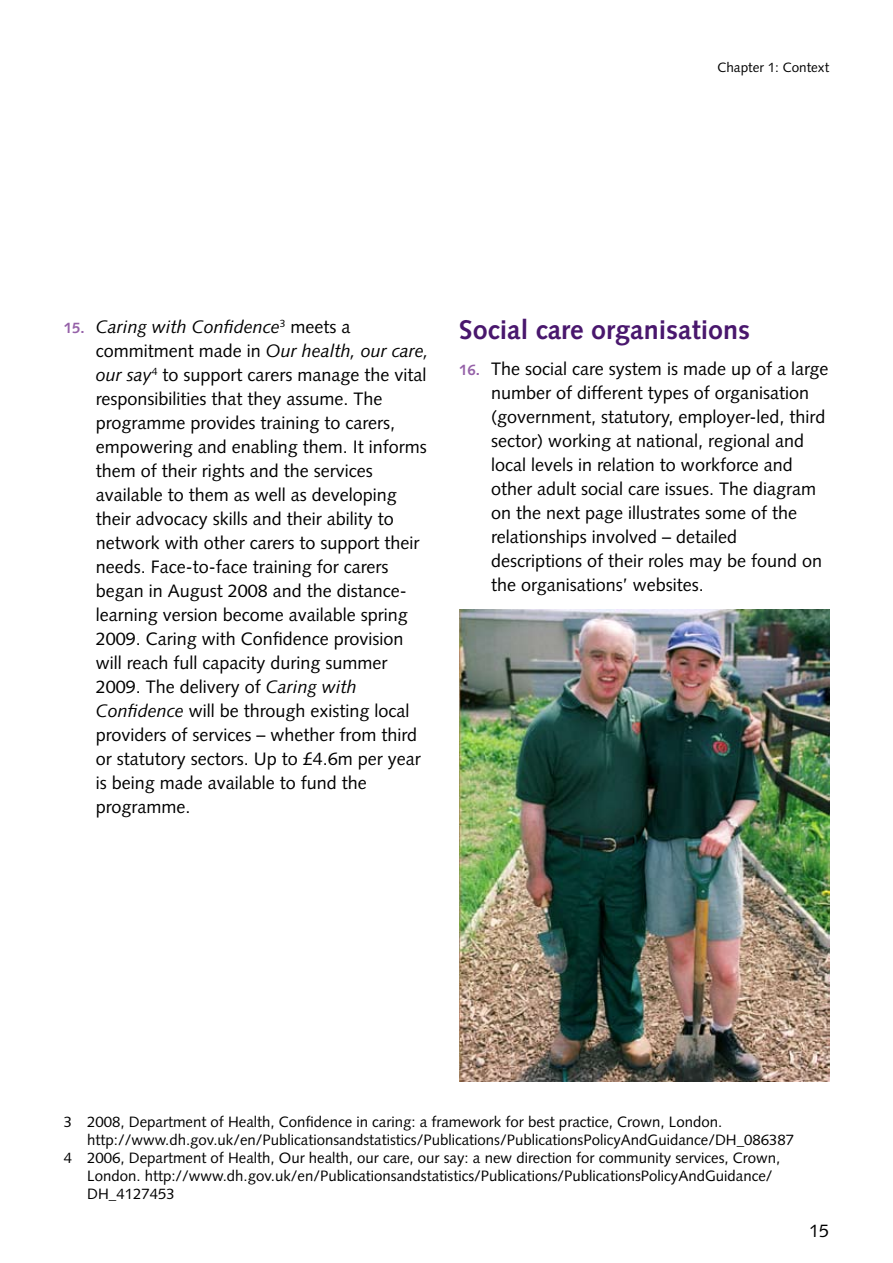
<style>
.page{position:relative;width:893px;height:1263px;background:#fff}
.page>*{position:absolute;margin:0;border:0;box-sizing:border-box;transform-origin:0 0}
.t1{font:700 27px "Syntax";color:#49176d}
.t2{font:18px/24px "Syntax";color:#000}
.t3{font:15px "Syntax";color:#000}
.t4{font:13.5px "Syntax";color:#000}
.s1{font-weight:700;font-size:15px;color:#9561a8}
.s2{font-style:italic}
</style>
<div class="page">
<img style="left:459px;top:609px;width:370px;height:472px">
<p class="t4" style="left:717px;top:60px;width:113px">Chapter 1: Context</p>
<p class="t2" style="left:96px;top:314px;width:335px;text-indent:-32px"><span class="s1">15.</span> <span class="s2">Caring with Confidence</span><sup>3</sup> meets a commitment made in <span class="s2">Our health, our care, our say</span><sup>4</sup> to support carers manage the vital responsibilities that they assume. The programme provides training to carers, empowering and enabling them. It informs them of their rights and the services available to them as well as developing their advocacy skills and their ability to network with other carers to support their needs. Face-to-face training for carers began in August 2008 and the distance&shy;learning version become available spring 2009. Caring with Confidence provision will reach full capacity during summer 2009. The delivery of <span class="s2">Caring with Confidence</span> will be through existing local providers of services – whether from third or statutory sectors. Up to £4.6m per year is being made available to fund the programme.</p>
<h1 class="t1" style="left:459px;top:315px;width:292px">Social care organisations</h1>
<p class="t2" style="left:491px;top:357px;width:339px;text-indent:-32px"><span class="s1">16.</span> The social care system is made up of a large number of different types of organisation (government, statutory, employer-led, third sector) working at national, regional and local levels in relation to workforce and other adult social care issues. The diagram on the next page illustrates some of the relationships involved – detailed descriptions of their roles may be found on the organisations’ websites.</p>
<p class="t3" style="left:64px;top:1113px;width:660px">3 2008, Department of Health, Confidence in caring: a framework for best practice, Crown, London.</p>
<p class="t3" style="left:87px;top:1131px;width:709px">http://www.dh.gov.uk/en/Publicationsandstatistics/Publications/PublicationsPolicyAndGuidance/DH_086387</p>
<p class="t3" style="left:64px;top:1149px;width:718px">4 2006, Department of Health, Our health, our care, our say: a new direction for community services, Crown,</p>
<p class="t3" style="left:87px;top:1167px;width:687px">London. http://www.dh.gov.uk/en/Publicationsandstatistics/Publications/PublicationsPolicyAndGuidance/</p>
<p class="t3" style="left:87px;top:1185px;width:89px">DH_4127453</p>
<p class="t2" style="left:809px;top:1219px;width:22px">15</p>
</div>
